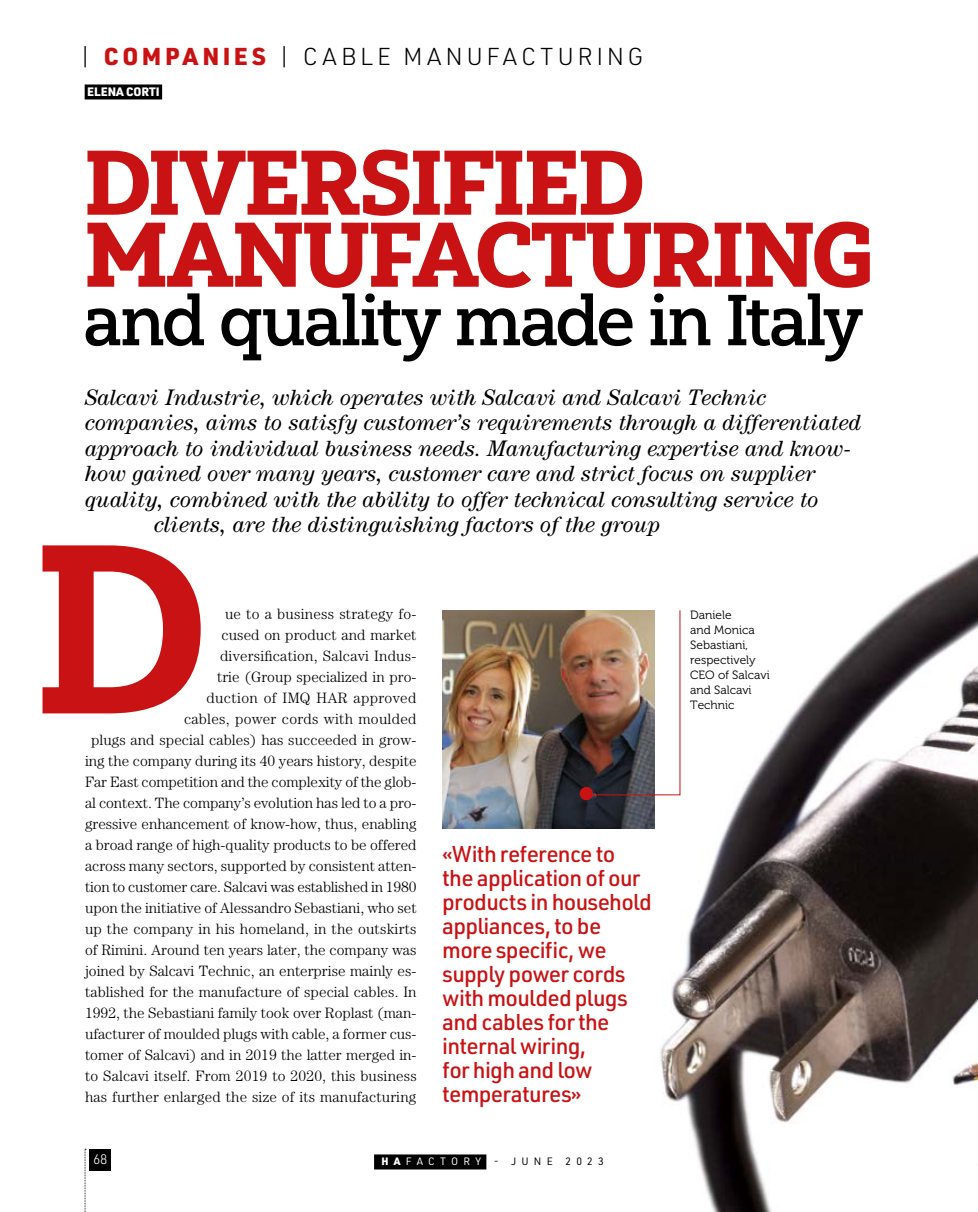
<style>
.page{position:relative;width:978px;height:1212px;background:#fff}
.page>*{position:absolute;margin:0;border:0;box-sizing:border-box;transform-origin:0 0}
.HA_Inglese_Titolo{font:91.5px/72px "Yorkten Slab Nor Bla";letter-spacing:-.045em;color:#c91214}
.HA_Inglese_Titolo-2{font:72px "Yorkten Slab Nor Med";letter-spacing:-.04em;color:#000}
.t1{font:300 24px "URWDIN";letter-spacing:.16em;color:#000}
.HA_Inglese_Sommario{font:italic 22.5px "Century Std";color:#000}
.HA_Inglese_Civetta{font:500 22.5px/24px "URWDIN";letter-spacing:-.03em;color:#c91214}
.HA_Inglese_Testo{font:300 15px/21px "Century Std";color:#000;text-align:right}
.t2{font:300 13.5px "URWDIN";color:#fff}
.HA_Inglese_Dida{font:12px/15px "Museo 300";color:#000}
.HA_Inglese_Autore{font:900 12px "URWDIN";color:#fff}
.t3{font:10.5px "URWDIN";letter-spacing:.5em;color:#000}
.s1{font-weight:900;color:#c91214}
.s2{font-weight:900;color:#fff}
.s3{color:#fff}
</style>
<div class="page">
<img style="left:392px;top:553px;width:586px;height:659px">
<img style="left:442px;top:610px;width:213px;height:219px">
<svg style="left:85px;top:1149px;width:1px;height:63px"></svg>
<div style="left:374px;top:1154px;width:112px;height:15px;background:#000"></div>
<div style="left:90px;top:1149px;width:21px;height:21px;background:#000"></div>
<div style="left:85px;top:84px;width:77px;height:15px;background:#000"></div>
<svg style="left:43px;top:545px;width:158px;height:168px"></svg>
<img style="left:585px;top:609px;width:96px;height:186px">
<div style="left:580px;top:787px;width:13px;height:13px;background:#c91214;border-radius:50%"></div>
<h3 class="t1" style="left:79px;top:41px;width:566px">| <span class="s1">COMPANIES</span> | CABLE MANUFACTURING</h3>
<p class="HA_Inglese_Autore" style="left:87px;top:83px;width:74px">ELENA CORTI</p>
<p class="HA_Inglese_Titolo" style="left:83px;top:146px;width:793px">DIVERSIFIED<br>MANUFACTURING</p>
<p class="HA_Inglese_Titolo-2" style="left:83px;top:277px;width:782px">and quality made in Italy</p>
<p class="HA_Inglese_Sommario" style="left:85px;top:384px;width:683px">Salcavi Industrie, which operates with Salcavi and Salcavi Technic</p>
<p class="HA_Inglese_Sommario" style="left:85px;top:409px;width:778px">companies, aims to satisfy customer’s requirements through a differentiated</p>
<p class="HA_Inglese_Sommario" style="left:85px;top:435px;width:768px">approach to individual business needs. Manufacturing expertise and know-</p>
<p class="HA_Inglese_Sommario" style="left:85px;top:460px;width:731px">how gained over many years, customer care and strict focus on supplier</p>
<p class="HA_Inglese_Sommario" style="left:85px;top:486px;width:735px">quality, combined with the ability to offer technical consulting service to</p>
<p class="HA_Inglese_Sommario" style="left:154px;top:511px;width:508px">clients, are the distinguishing factors of the group</p>
<p class="HA_Inglese_Testo" style="left:85px;top:603px;width:333px">ue to a business strategy fo-<br>cused on product and market<br>diversification, Salcavi Indus-<br>trie (Group specialized in pro-<br>duction of IMQ HAR approved<br>cables, power cords with moulded<br>plugs and special cables) has succeeded in grow&shy;ing the company during its 40 years history, despite Far East competition and the complexity of the glob&shy;al context. The company’s evolution has led to a pro&shy;gressive enhancement of know-how, thus, enabling a broad range of high-quality products to be offered across many sectors, supported by consistent atten&shy;tion to customer care. Salcavi was established in 1980 upon the initiative of Alessandro Sebastiani, who set up the company in his homeland, in the outskirts of Rimini. Around ten years later, the company was joined by Salcavi Technic, an enterprise mainly es&shy;tablished for the manufacture of special cables. In 1992, the Sebastiani family took over Roplast (man&shy;ufacturer of moulded plugs with cable, a former cus&shy;tomer of Salcavi) and in 2019 the latter merged in&shy;to Salcavi itself. From 2019 to 2020, this business has further enlarged the size of its manufacturing</p>
<p class="HA_Inglese_Civetta" style="left:442px;top:841px;width:211px">«With reference to the application of our products in household appliances, to be more specific, we supply power cords with moulded plugs and cables for the internal wiring,<br>for high and low temperatures»</p>
<p class="t2" style="left:93px;top:1151px;width:16px">68</p>
<p class="t3" style="left:381px;top:1154px;width:224px"><span class="s2">HA</span><span class="s3">FACTORY</span> - JUNE 2023</p>
<p class="HA_Inglese_Dida" style="left:690px;top:608px;width:81px">Daniele<br>and Monica<br>Sebastiani, respectively<br>CEO of Salcavi and Salcavi<br>Technic</p>
</div>
